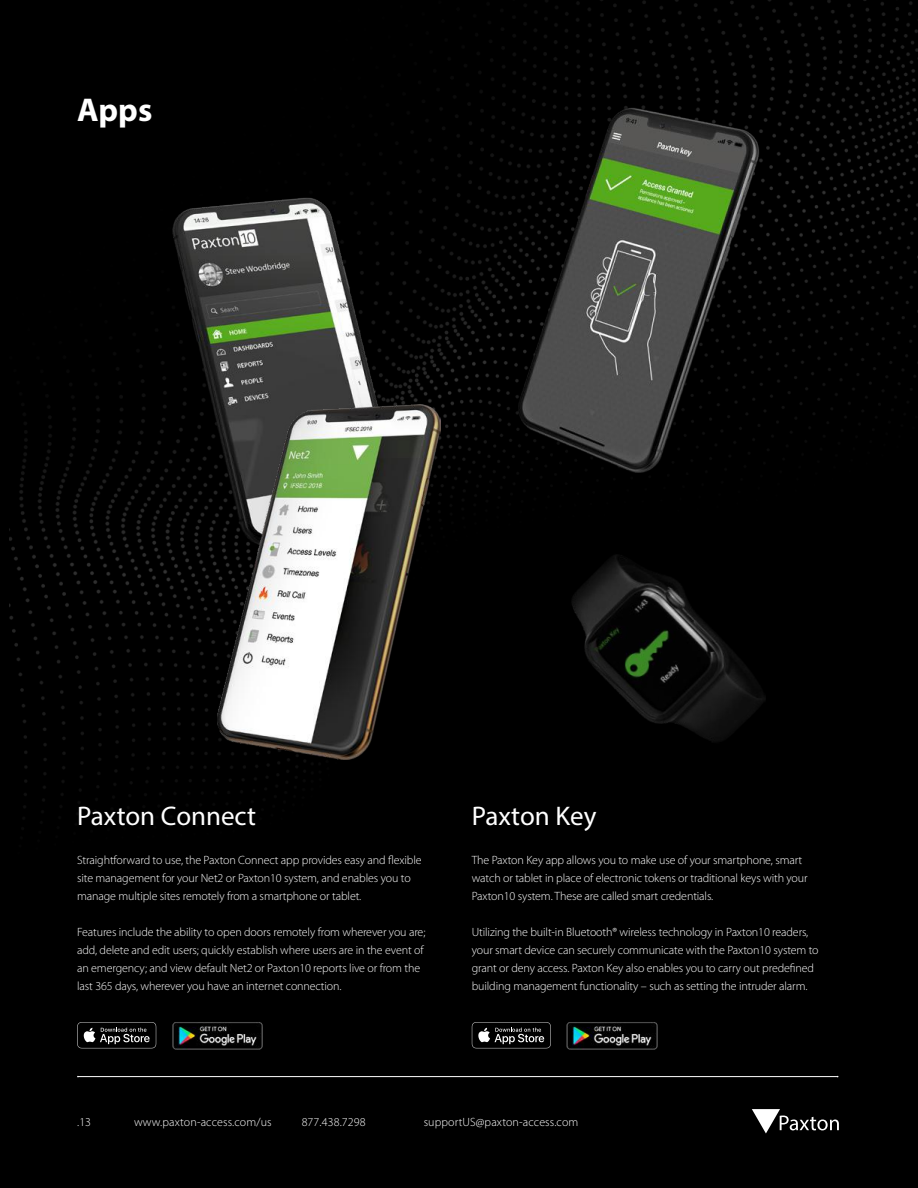
<style>
.page{position:relative;width:918px;height:1188px;background:#fff}
.page>*{position:absolute;margin:0;border:0;box-sizing:border-box;transform-origin:0 0}
.t1{font:700 33px "Myriad Pro";color:#fff}
.t2{font:27px "Myriad Pro";color:#fff}
.t3{font:300 12px/18px "Myriad Pro";letter-spacing:-.01em;color:#fff}
.t4{font:300 12px "Myriad Pro";letter-spacing:.01em;color:#fff}
</style>
<div class="page">
<div style="left:10px;top:0;width:908px;height:1188px;background:#000"></div>
<hr style="left:78px;top:1076px;width:760px;height:1px;background:#fff">
<svg style="left:752px;top:1109px;width:87px;height:25px"></svg>
<svg style="left:77px;top:1022px;width:79px;height:26px;background:#2e2e2e"></svg>
<svg style="left:472px;top:1022px;width:79px;height:26px;background:#2e2e2e"></svg>
<img style="left:166px;top:1015px;width:103px;height:40px">
<img style="left:561px;top:1015px;width:103px;height:40px">
<img style="left:163px;top:194px;width:252px;height:477px">
<img style="left:217px;top:405px;width:223px;height:355px">
<img style="left:479px;top:91px;width:312px;height:436px">
<img style="left:560px;top:550px;width:217px;height:197px">
<h1 class="t1" style="left:77px;top:89px;width:77px">Apps</h1>
<h2 class="t2" style="left:77px;top:799px;width:180px">Paxton Connect</h2>
<h2 class="t2" style="left:472px;top:799px;width:126px">Paxton Key</h2>
<p class="t3" style="left:77px;top:851px;width:346px">Straightforward to use, the Paxton Connect app provides easy and flexible site management for your Net2 or Paxton10 system, and enables you to manage multiple sites remotely from a smartphone or tablet.</p>
<p class="t3" style="left:77px;top:923px;width:350px">Features include the ability to open doors remotely from wherever you are; add, delete and edit users; quickly establish where users are in the event of an emergency; and view default Net2 or Paxton10 reports live or from the last 365 days, wherever you have an internet connection.</p>
<p class="t3" style="left:472px;top:851px;width:337px">The Paxton Key app allows you to make use of your smartphone, smart watch or tablet in place of electronic tokens or traditional keys with your<br>Paxton10 system. These are called smart credentials.</p>
<p class="t3" style="left:472px;top:923px;width:348px">Utilizing the built-in Bluetooth® wireless technology in Paxton10 readers, your smart device can securely communicate with the Paxton10 system to grant or deny access. Paxton Key also enables you to carry out predefined building management functionality – such as setting the intruder alarm.</p>
<p class="t3" style="left:77px;top:1113px;width:16px">.13</p>
<p class="t4" style="left:134px;top:1115px;width:139px">www.paxton-access.com/us</p>
<p class="t4" style="left:302px;top:1115px;width:66px">877.438.7298</p>
<p class="t4" style="left:424px;top:1115px;width:156px">supportUS@paxton-access.com</p>
</div>
